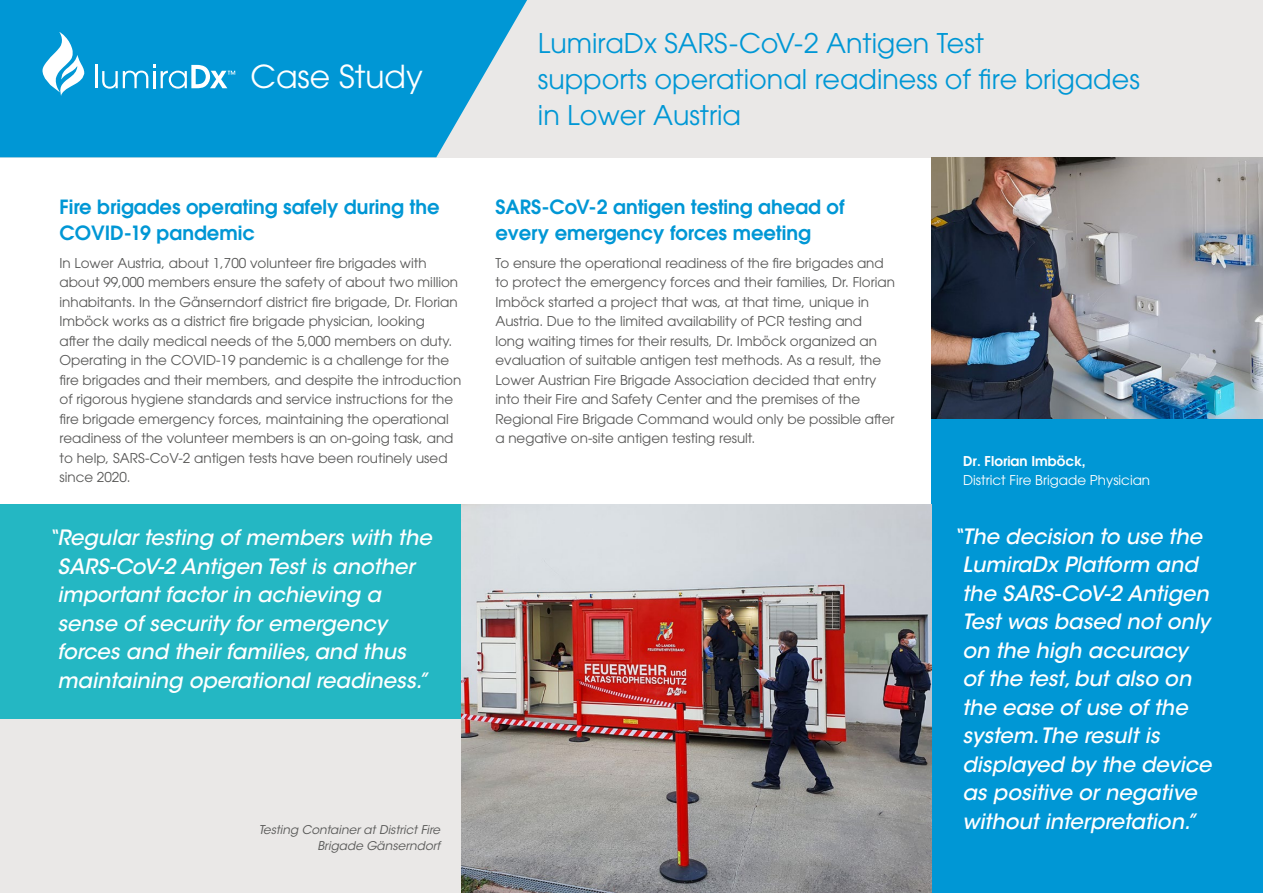
<style>
.page{position:relative;width:1263px;height:893px;background:#fff}
.page>*{position:absolute;margin:0;border:0;box-sizing:border-box;transform-origin:0 0}
.t1{font:31.5px "ITC Avant Garde Std";color:#fff}
.t2{font:27px/36px "ITC Avant Garde Std";color:#0097d5}
.t3{font:italic 500 21px/28.5px "ITC Avant Garde Std";color:#fff}
.t4{font:600 19.5px/25.5px "ITC Avant Garde Std";color:#0097d5}
.t5{font:13.5px/19.5px "ITC Avant Garde Std";color:#575756}
.t6{font:13.5px "ITC Avant Garde Std";color:#fff}
.t7{font:600 13.5px "ITC Avant Garde Std";color:#fff}
.t8{font:italic 12px/16.5px "ITC Avant Garde Std";color:#575756;text-align:right}
</style>
<div class="page">
<div style="left:0;top:0;width:1263px;height:157px;background:#eae8e7"></div>
<svg style="left:0;top:0;width:527px;height:157px;background:#159ed6"></svg>
<div style="left:0;top:719px;width:461px;height:174px;background:#eae8e7"></div>
<div style="left:931px;top:157px;width:332px;height:736px;background:#0097d5"></div>
<img style="left:931px;top:157px;width:332px;height:262px">
<div style="left:0;top:504px;width:461px;height:215px;background:#24b7c3"></div>
<img style="left:461px;top:504px;width:470px;height:389px">
<svg style="left:42px;top:32px;width:43px;height:64px;background:#66c0e5"></svg>
<hr style="left:95px;top:65px;width:2px;height:23px;background:#fff">
<svg style="left:102px;top:65px;width:133px;height:24px;background:#47b4e0"></svg>
<h1 class="t1" style="left:250px;top:57px;width:174px">Case Study</h1>
<h3 class="t4" style="left:60px;top:194px;width:381px">Fire brigades operating safely during the<br>COVID-19 pandemic</h3>
<p class="t5" style="left:60px;top:253px;width:403px">In Lower Austria, about 1,700 volunteer fire brigades with about 99,000 members ensure the safety of about two million inhabitants. In the Gänserndorf district fire brigade, Dr. Florian Imböck works as a district fire brigade physician, looking<br>after the daily medical needs of the 5,000 members on duty.<br>Operating in the COVID-19 pandemic is a challenge for the fire brigades and their members, and despite the introduction of rigorous hygiene standards and service instructions for the fire brigade emergency forces, maintaining the operational readiness of the volunteer members is an on-going task, and to help, SARS-CoV-2 antigen tests have been routinely used since 2020.</p>
<h3 class="t3" style="left:57px;top:524px;width:376px;text-indent:-10px">“Regular testing of members with the SARS-CoV-2 Antigen Test is another important factor in achieving a sense of security for emergency forces and their families, and thus maintaining operational readiness.”</h3>
<p class="t8" style="left:259px;top:822px;width:183px">Testing Container at District Fire<br>Brigade Gänserndorf</p>
<h2 class="t2" style="left:538px;top:25px;width:603px">LumiraDx SARS-CoV-2 Antigen Test<br>supports operational readiness of fire brigades in Lower Austria</h2>
<h3 class="t4" style="left:495px;top:194px;width:351px">SARS-CoV-2 antigen testing ahead of every emergency forces meeting</h3>
<p class="t5" style="left:495px;top:253px;width:401px">To ensure the operational readiness of the fire brigades and to protect the emergency forces and their families, Dr. Florian Imböck started a project that was, at that time, unique in Austria. Due to the limited availability of PCR testing and<br>long waiting times for their results, Dr. Imböck organized an evaluation of suitable antigen test methods. As a result, the Lower Austrian Fire Brigade Association decided that entry into their Fire and Safety Center and the premises of the Regional Fire Brigade Command would only be possible after a negative on-site antigen testing result.</p>
<p class="t7" style="left:963px;top:452px;width:124px">Dr. Florian Imböck,</p>
<p class="t6" style="left:963px;top:472px;width:188px">District Fire Brigade Physician</p>
<p class="t3" style="left:962px;top:522px;width:251px;text-indent:-10px">“The decision to use the<br>LumiraDx Platform and the SARS-CoV-2 Antigen<br>Test was based not only on the high accuracy of the test, but also on the ease of use of the system. The result is displayed by the device as positive or negative without interpretation.”</p>
</div>
